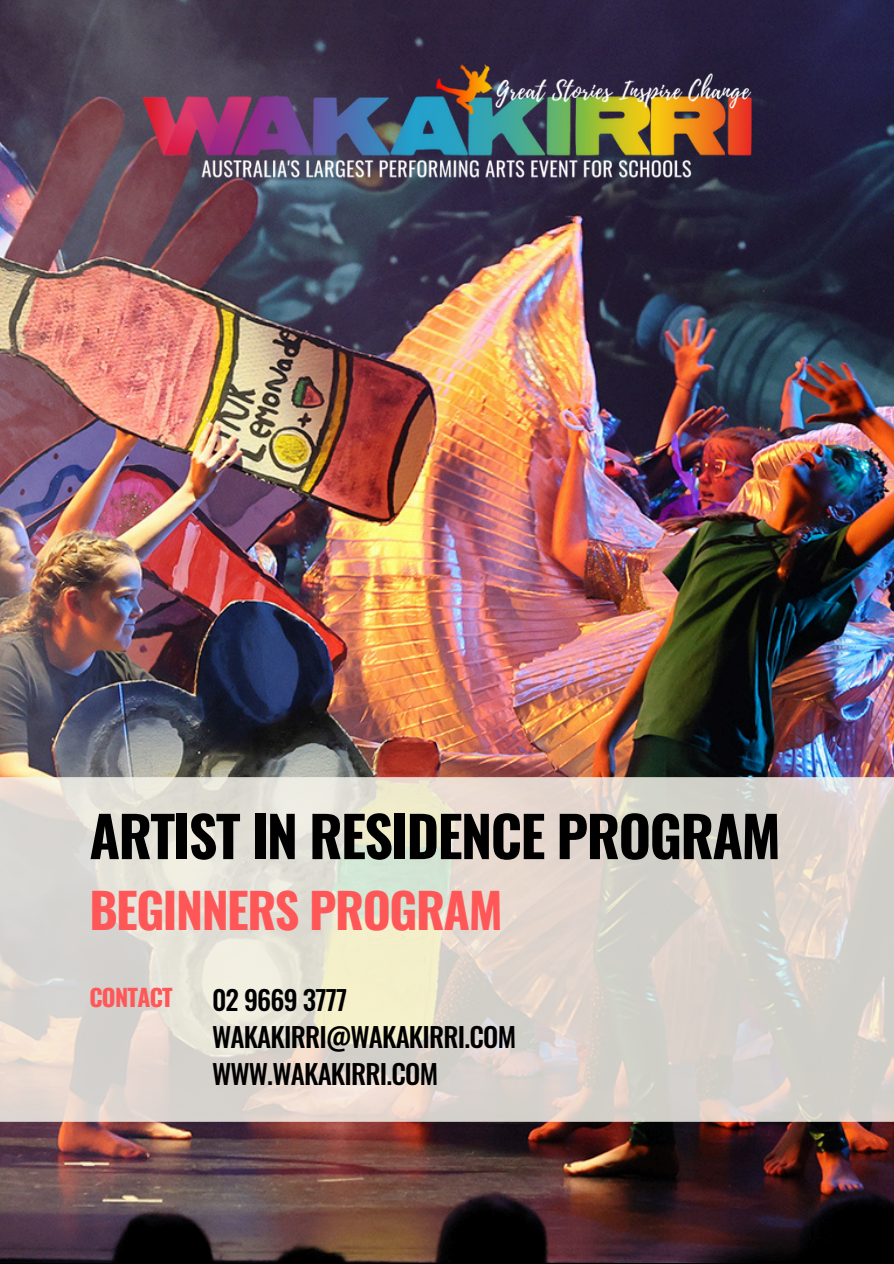
<style>
.page{position:relative;width:894px;height:1264px;background:#fff}
.page>*{position:absolute;margin:0;border:0;box-sizing:border-box;transform-origin:0 0}
.t1{font:700 55.8px "Oswald";letter-spacing:-.03em;color:#000}
.t2{font:700 48.15px "Oswald";letter-spacing:-.03em;color:#ff5757}
.t3{font:500 27px/37.2px "Oswald";letter-spacing:-.03em;color:#000}
.t4{font:700 23.55px "Oswald";letter-spacing:-.03em;color:#ff5757}
</style>
<div class="page">
<img style="left:0;top:0;width:893px;height:1262px">
<svg style="left:0;top:777px;width:893px;height:344px;background:#ded9cf"></svg>
<img style="left:128px;top:58px;width:636px;height:139px">
<p class="t1" style="left:89px;top:792px;width:692px">ARTIST IN RESIDENCE PROGRAM</p>
<h2 class="t2" style="left:89px;top:872px;width:414px">BEGINNERS PROGRAM</h2>
<h3 class="t4" style="left:89px;top:978px;width:85px">CONTACT</h3>
<h1 class="t3" style="left:212px;top:979px;width:305px">02 9669 3777<br>WAKAKIRRI@WAKAKIRRI.COM<br>WWW.WAKAKIRRI.COM</h1>
</div>
